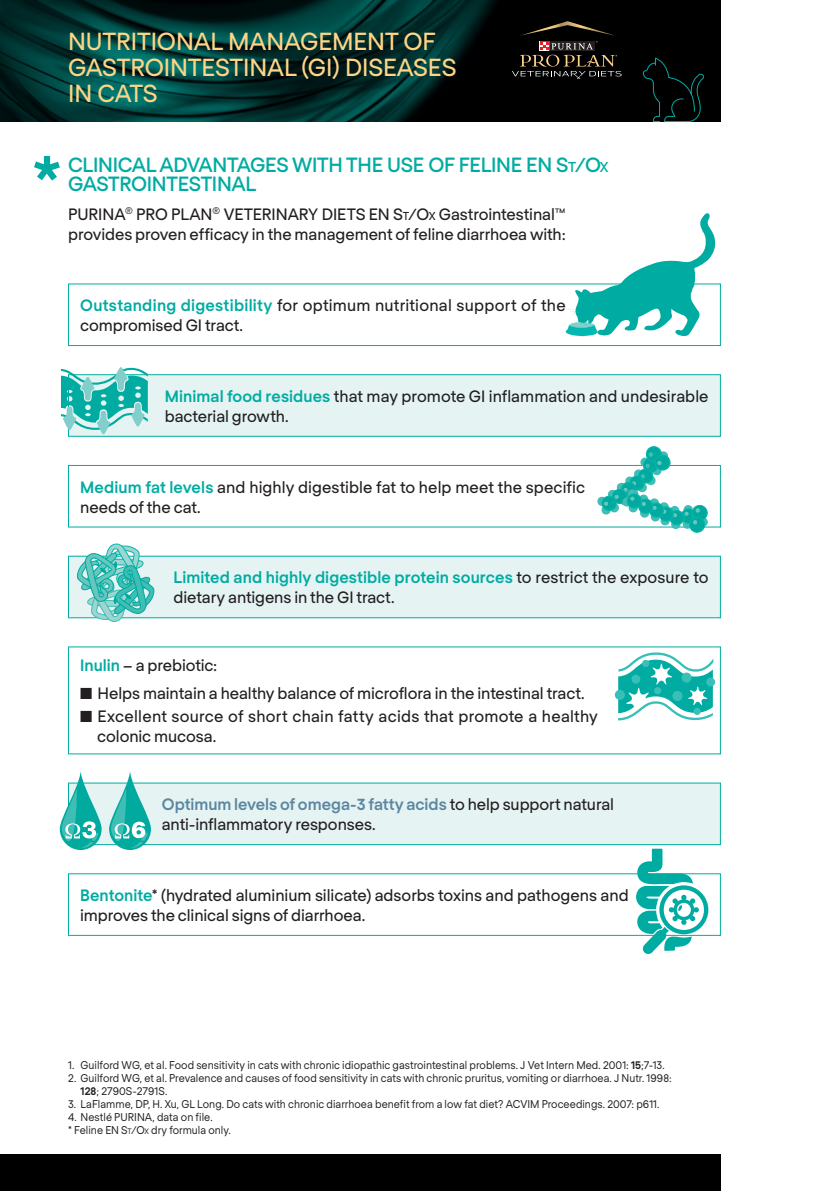
<style>
.page{position:relative;width:840px;height:1191px;background:#fff}
.page>*{position:absolute;margin:0;border:0;box-sizing:border-box;transform-origin:0 0}
.t1{font:24px/26px "Regola Pro";letter-spacing:-.005em;color:#fed486}
.t2{font:500 20px/19.6px "Regola Pro";letter-spacing:-.015em;color:#00aca2}
.t3{font:16px/20px "Regola Pro";letter-spacing:-.005em;color:#231f20}
.t4{font:16px/20px "Regola Pro";letter-spacing:.015em;color:#231f20}
.t5{font:11px/13px "Regola Pro";color:#231f20;scale:.95 1}
.s1{font-style:inherit}
.s2{font-size:14px}
.s3{font-size:11.2px}
.s4{font-weight:700;color:#00aca2}
.s5{font-weight:700;color:#5c87a1}
.s6{font-weight:700}
.s7{font-size:7.6px}
</style>
<div class="page">
<svg style="left:34px;top:156px;width:26px;height:25px"></svg>
<div style="left:68px;top:283px;width:652px;height:63px;border:1px solid #00aca2"></div>
<div style="left:68px;top:375px;width:652px;height:61px;background:#e5f4f3"></div>
<div style="left:68px;top:374px;width:652px;height:63px;border:1px solid #00aca2"></div>
<div style="left:68px;top:465px;width:652px;height:62px;border:1px solid #00aca2"></div>
<div style="left:68px;top:556px;width:652px;height:62px;background:#e5f4f3"></div>
<div style="left:68px;top:783px;width:652px;height:61px;background:#e5f4f3"></div>
<div style="left:68px;top:782px;width:652px;height:63px;border:1px solid #00aca2"></div>
<svg style="left:635px;top:848px;width:73px;height:106px"></svg>
<svg style="left:60px;top:771px;width:42px;height:79px"></svg>
<svg style="left:109px;top:771px;width:42px;height:79px"></svg>
<svg style="left:76px;top:543px;width:79px;height:79px"></svg>
<svg style="left:683px;top:505px;width:9px;height:9px"></svg>
<svg style="left:698px;top:517px;width:9px;height:10px"></svg>
<div style="left:682px;top:519px;width:9px;height:10px;background:#40bdb4;border-radius:50%"></div>
<svg style="left:670px;top:519px;width:10px;height:10px"></svg>
<div style="left:680px;top:508px;width:16px;height:16px;border:1px solid #04b7ac;border-radius:7px"></div>
<div style="left:668px;top:510px;width:16px;height:15px;background:#00aa9e;border-radius:7px"></div>
<div style="left:668px;top:510px;width:16px;height:15px;border:1px solid #04b7ac;border-radius:7px"></div>
<div style="left:691px;top:505px;width:16px;height:16px;background:#00aa9e;border-radius:7px"></div>
<div style="left:691px;top:505px;width:16px;height:16px;border:1px solid #04b7ac;border-radius:7px"></div>
<div style="left:688px;top:517px;width:16px;height:16px;background:#00aa9e;border-radius:7px"></div>
<div style="left:688px;top:516px;width:17px;height:17px;border:1px solid #04b7ac;border-radius:7px"></div>
<svg style="left:684px;top:507px;width:18px;height:17px"></svg>
<svg style="left:596px;top:446px;width:80px;height:78px"></svg>
<div style="left:0;top:1154px;width:720px;height:37px;background:#000001"></div>
<svg style="left:61px;top:367px;width:87px;height:68px"></svg>
<div style="left:705px;top:677px;width:9px;height:9px;background:#38bfb8;border-radius:50%"></div>
<svg style="left:614px;top:690px;width:10px;height:10px"></svg>
<svg style="left:617px;top:652px;width:96px;height:68px"></svg>
<svg style="left:565px;top:213px;width:149px;height:123px"></svg>
<div style="left:0;top:0;width:720px;height:122px;background:#000001"></div>
<img style="left:0;top:0;width:622px;height:122px">
<svg style="left:642px;top:57px;width:62px;height:65px"></svg>
<svg style="left:511px;top:21px;width:110px;height:58px"></svg>
<h1 class="t1" style="left:68px;top:27px;width:389px">NUTRITIONAL MANAGEMENT OF<br>GASTROINTESTINAL (GI) DISEASES<br>IN CATS</h1>
<p class="t2" style="left:68px;top:153px;width:541px">CLINICAL ADVANTAGES WITH THE USE OF FELINE EN <span class="s1">S</span><span class="s2">t</span><span class="s1">/O</span><span class="s2">x<br></span>GASTROINTESTINAL</p>
<p class="t3" style="left:68px;top:203px;width:499px">PURINA<sup>®</sup> PRO PLAN<sup>®</sup> VETERINARY DIETS EN <span class="s1">S</span><span class="s3">t</span><span class="s1">/O</span><span class="s3">x</span> Gastrointestinal™ provides proven efficacy in the management of feline diarrhoea with:</p>
<p class="t3" style="left:80px;top:294px;width:487px"><span class="s4">Outstanding digestibility</span> for optimum nutritional support of the compromised GI tract.</p>
<p class="t3" style="left:165px;top:385px;width:545px"><span class="s4">Minimal food residues</span> that may promote GI inflammation and undesirable bacterial growth.</p>
<p class="t3" style="left:80px;top:476px;width:506px"><span class="s4">Medium fat levels</span> and highly digestible fat to help meet the specific needs of the cat.</p>
<p class="t3" style="left:173px;top:566px;width:536px"><span class="s4">Limited and highly digestible protein sources</span> to restrict the exposure to dietary antigens in the GI tract.</p>
<p class="t3" style="left:80px;top:655px;width:138px"><span class="s4">Inulin</span> – a prebiotic:</p>
<p class="t3" style="left:80px;top:682px;width:505px">■ Helps maintain a healthy balance of microflora in the intestinal tract.</p>
<p class="t4" style="left:97px;top:705px;width:501px;text-indent:-17px">■ Excellent source of short chain fatty acids that promote a healthy colonic mucosa.</p>
<p class="t3" style="left:162px;top:793px;width:453px"><span class="s5">Optimum levels of omega-3 fatty acids</span> to help support natural anti-inflammatory responses.</p>
<p class="t3" style="left:80px;top:884px;width:549px"><span class="s4">Bentonite</span>* (hydrated aluminium silicate) adsorbs toxins and pathogens and improves the clinical signs of diarrhoea.</p>
<p class="t5" style="left:68px;top:1058px;width:629px">1. Guilford WG, et al. Food sensitivity in cats with chronic idiopathic gastrointestinal problems. J Vet Intern Med. 2001: <span class="s6">15</span>;7-13.</p>
<p class="t5" style="left:81px;top:1071px;width:623px;text-indent:-12px">2. Guilford WG, et al. Prevalence and causes of food sensitivity in cats with chronic pruritus, vomiting or diarrhoea. J Nutr. 1998:<br><span class="s6">128</span>; 2790S-2791S.</p>
<p class="t5" style="left:68px;top:1097px;width:623px">3. LaFlamme, DP, H. Xu, GL Long. Do cats with chronic diarrhoea benefit from a low fat diet? ACVIM Proceedings. 2007: p611.</p>
<p class="t5" style="left:68px;top:1110px;width:173px">4. Nestlé PURINA, data on file.<br>* Feline EN <span class="s1">S</span><span class="s7">t</span><span class="s1">/O</span><span class="s7">x</span> dry formula only.</p>
</div>
